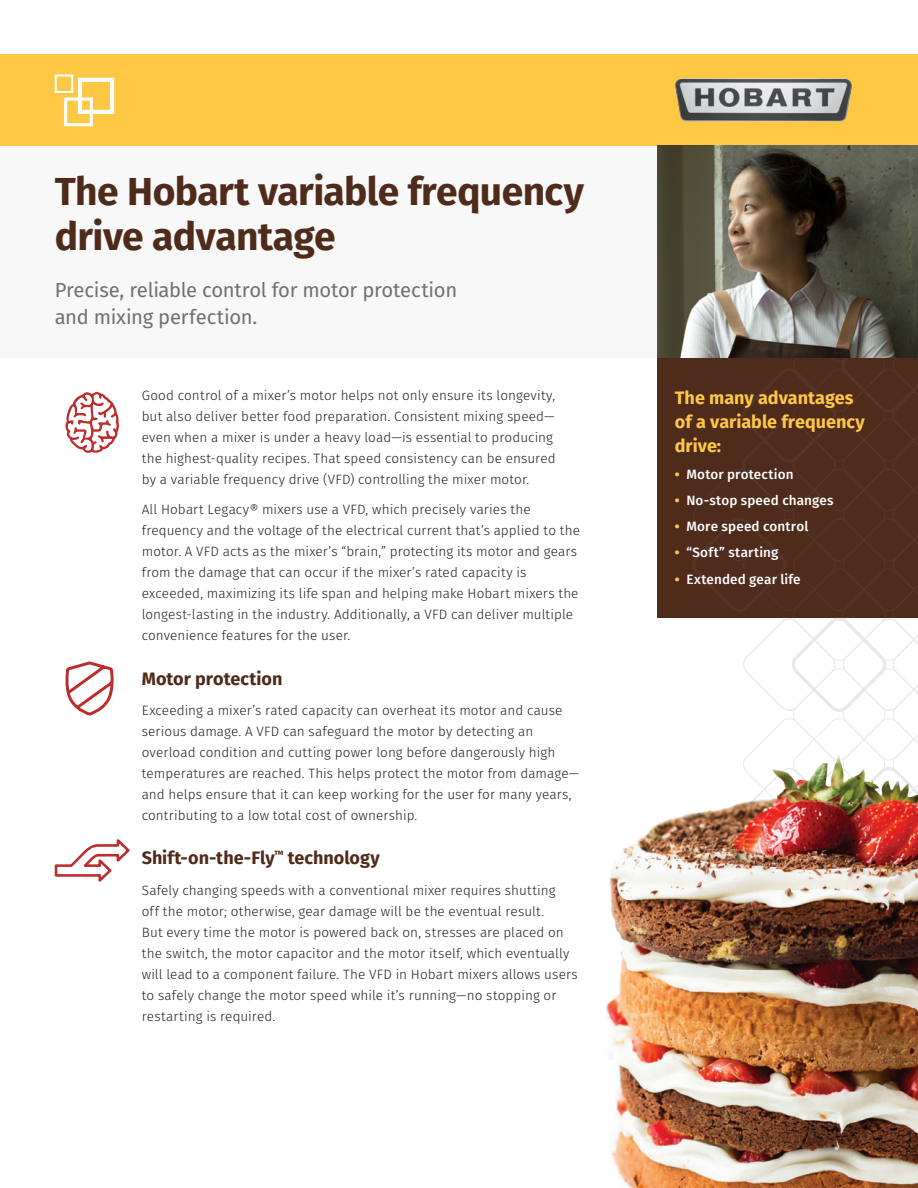
<style>
.page{position:relative;width:918px;height:1188px;background:#fff}
.page>*{position:absolute;margin:0;border:0;box-sizing:border-box;transform-origin:0 0}
.t1{font:700 39px/45px "Fira Sans";letter-spacing:-.015em;color:#4f2b1c}
.t2{font:20.25px/27px "Fira Sans";letter-spacing:-.015em;color:#707271}
.t3{font:700 18px/24px "Fira Sans";color:#fec844}
.t4{font:700 18px "Fira Sans";color:#4f2b1c}
.t5{font:300 13.5px/21px "Fira Sans";letter-spacing:.005em;color:#231f20}
.t6{font:500 13.5px "Fira Sans";letter-spacing:.01em;color:#fff}
.s1{font-weight:800;color:#fec844}
</style>
<div class="page">
<div style="left:658px;top:357px;width:260px;height:260px;background:#4f2b1c"></div>
<div style="left:0;top:54px;width:918px;height:303px;background:#f7f8f7"></div>
<div style="left:0;top:54px;width:918px;height:92px;background:#fec844"></div>
<div style="left:78px;top:78px;width:36px;height:36px;border:4px solid #fff"></div>
<div style="left:55px;top:75px;width:18px;height:18px;border:2px solid #fff"></div>
<div style="left:64px;top:98px;width:29px;height:28px;border:3px solid #fff"></div>
<img style="left:675px;top:78px;width:177px;height:44px">
<svg style="left:692px;top:357px;width:226px;height:377px"></svg>
<svg style="left:65px;top:661px;width:49px;height:55px"></svg>
<svg style="left:65px;top:392px;width:54px;height:61px"></svg>
<svg style="left:54px;top:839px;width:76px;height:43px"></svg>
<img style="left:658px;top:146px;width:260px;height:211px">
<img style="left:606px;top:734px;width:312px;height:454px">
<p class="t1" style="left:55px;top:169px;width:531px">The Hobart variable frequency drive advantage</p>
<p class="t2" style="left:55px;top:277px;width:404px">Precise, reliable control for motor protection and mixing perfection.</p>
<p class="t5" style="left:142px;top:384px;width:415px">Good control of a mixer’s motor helps not only ensure its longevity, but also deliver better food preparation. Consistent mixing speed— even when a mixer is under a heavy load—is essential to producing the highest-quality recipes. That speed consistency can be ensured by a variable frequency drive (VFD) controlling the mixer motor.</p>
<p class="t5" style="left:142px;top:499px;width:440px">All Hobart Legacy® mixers use a VFD, which precisely varies the frequency and the voltage of the electrical current that’s applied to the motor. A VFD acts as the mixer’s “brain,” protecting its motor and gears from the damage that can occur if the mixer’s rated capacity is exceeded, maximizing its life span and helping make Hobart mixers the longest-lasting in the industry. Additionally, a VFD can deliver multiple convenience features for the user.</p>
<p class="t4" style="left:142px;top:666px;width:142px">Motor protection</p>
<p class="t5" style="left:142px;top:700px;width:439px">Exceeding a mixer’s rated capacity can overheat its motor and cause serious damage. A VFD can safeguard the motor by detecting an overload condition and cutting power long before dangerously high temperatures are reached. This helps protect the motor from damage— and helps ensure that it can keep working for the user for many years, contributing to a low total cost of ownership.</p>
<p class="t4" style="left:142px;top:846px;width:240px">Shift-on-the-Fly<sup>™</sup> technology</p>
<p class="t5" style="left:142px;top:880px;width:437px">Safely changing speeds with a conventional mixer requires shutting<br>off the motor; otherwise, gear damage will be the eventual result.<br>But every time the motor is powered back on, stresses are placed on the switch, the motor capacitor and the motor itself, which eventually will lead to a component failure. The VFD in Hobart mixers allows users to safely change the motor speed while it’s running—no stopping or restarting is required.</p>
<p class="t3" style="left:675px;top:386px;width:191px">The many advantages of a variable frequency drive:</p>
<p class="t6" style="left:675px;top:465px;width:120px"><span class="s1">•</span> Motor protection</p>
<p class="t6" style="left:675px;top:491px;width:160px"><span class="s1">•</span> No-stop speed changes</p>
<p class="t6" style="left:675px;top:517px;width:135px"><span class="s1">•</span> More speed control</p>
<p class="t6" style="left:675px;top:543px;width:105px"><span class="s1">•</span> “Soft” starting</p>
<p class="t6" style="left:675px;top:569px;width:127px"><span class="s1">•</span> Extended gear life</p>
</div>
